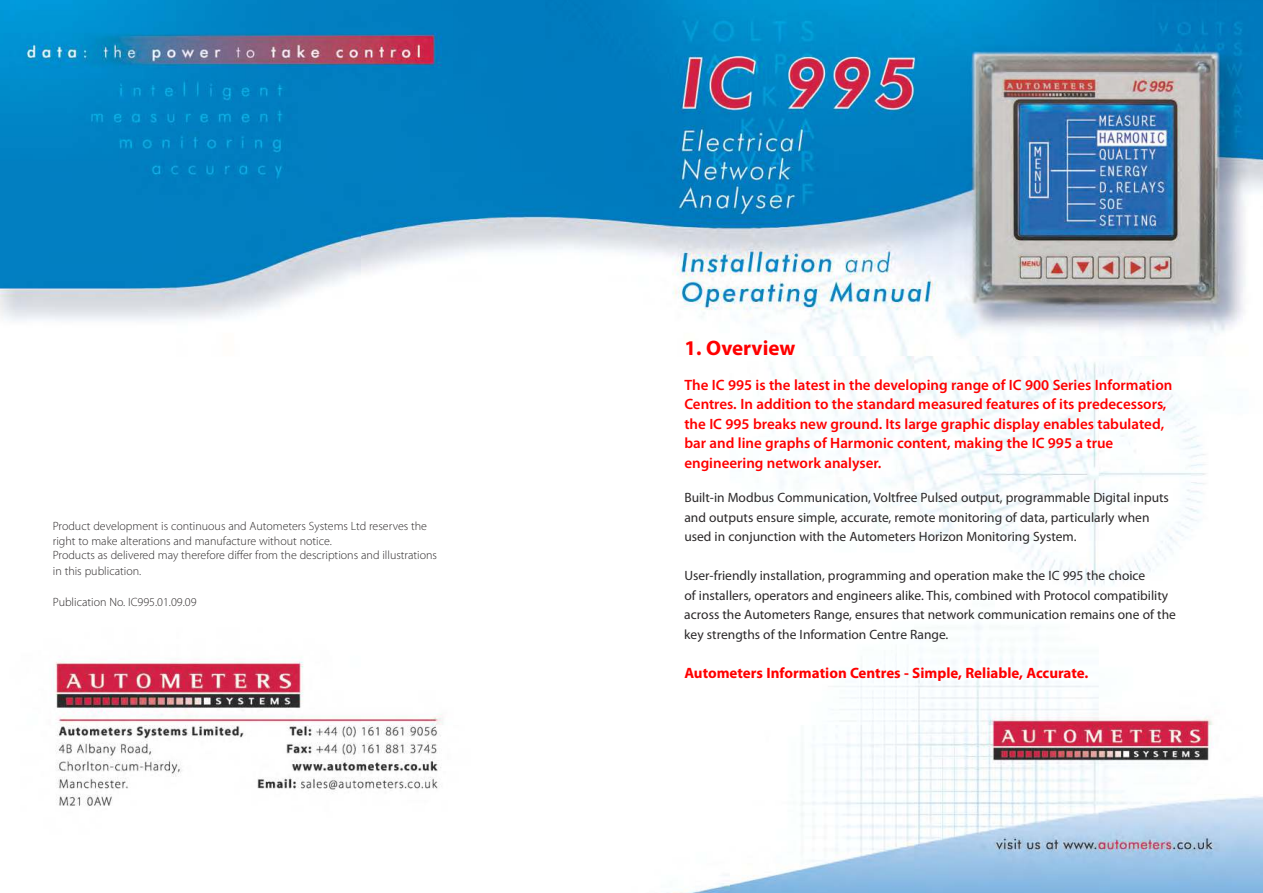
<style>
.page{position:relative;width:1263px;height:893px;background:#fff}
.page>*{position:absolute;margin:0;border:0;box-sizing:border-box;transform-origin:0 0}
.t1{font:700 21px "Myriad Pro";color:#f00}
.t2{font:600 15px/19.5px "Myriad Pro";color:#f00}
.t3{font:700 15px "Myriad Pro";color:#f00}
.t4{font:13.5px/19.5px "Myriad Pro";color:#2b2829}
.t5{font:300 12px/14.4px "Myriad Pro";color:#2b2829}
</style>
<div class="page">
<img style="left:0;top:0;width:1263px;height:893px">
<p class="t5" style="left:53px;top:520px;width:386px">Product development is continuous and Autometers Systems Ltd reserves the right to make alterations and manufacture without notice.<br>Products as delivered may therefore differ from the descriptions and illustrations</p>
<p class="t5" style="left:53px;top:564px;width:90px">in this publication.</p>
<p class="t5" style="left:53px;top:596px;width:145px">Publication No. IC995.01.09.09</p>
<h1 class="t1" style="left:684px;top:340px;width:113px">1. Overview</h1>
<p class="t2" style="left:684px;top:376px;width:490px">The IC 995 is the latest in the developing range of IC 900 Series Information Centres. In addition to the standard measured features of its predecessors, the IC 995 breaks new ground. Its large graphic display enables tabulated, bar and line graphs of Harmonic content, making the IC 995 a true engineering network analyser.</p>
<p class="t4" style="left:684px;top:489px;width:486px">Built-in Modbus Communication, Voltfree Pulsed output, programmable Digital inputs and outputs ensure simple, accurate, remote monitoring of data, particularly when used in conjunction with the Autometers Horizon Monitoring System.</p>
<p class="t4" style="left:684px;top:567px;width:493px">User-friendly installation, programming and operation make the IC 995 the choice<br>of installers, operators and engineers alike. This, combined with Protocol compatibility across the Autometers Range, ensures that network communication remains one of the key strengths of the Information Centre Range.</p>
<p class="t3" style="left:684px;top:667px;width:405px">Autometers Information Centres - Simple, Reliable, Accurate.</p>
</div>
